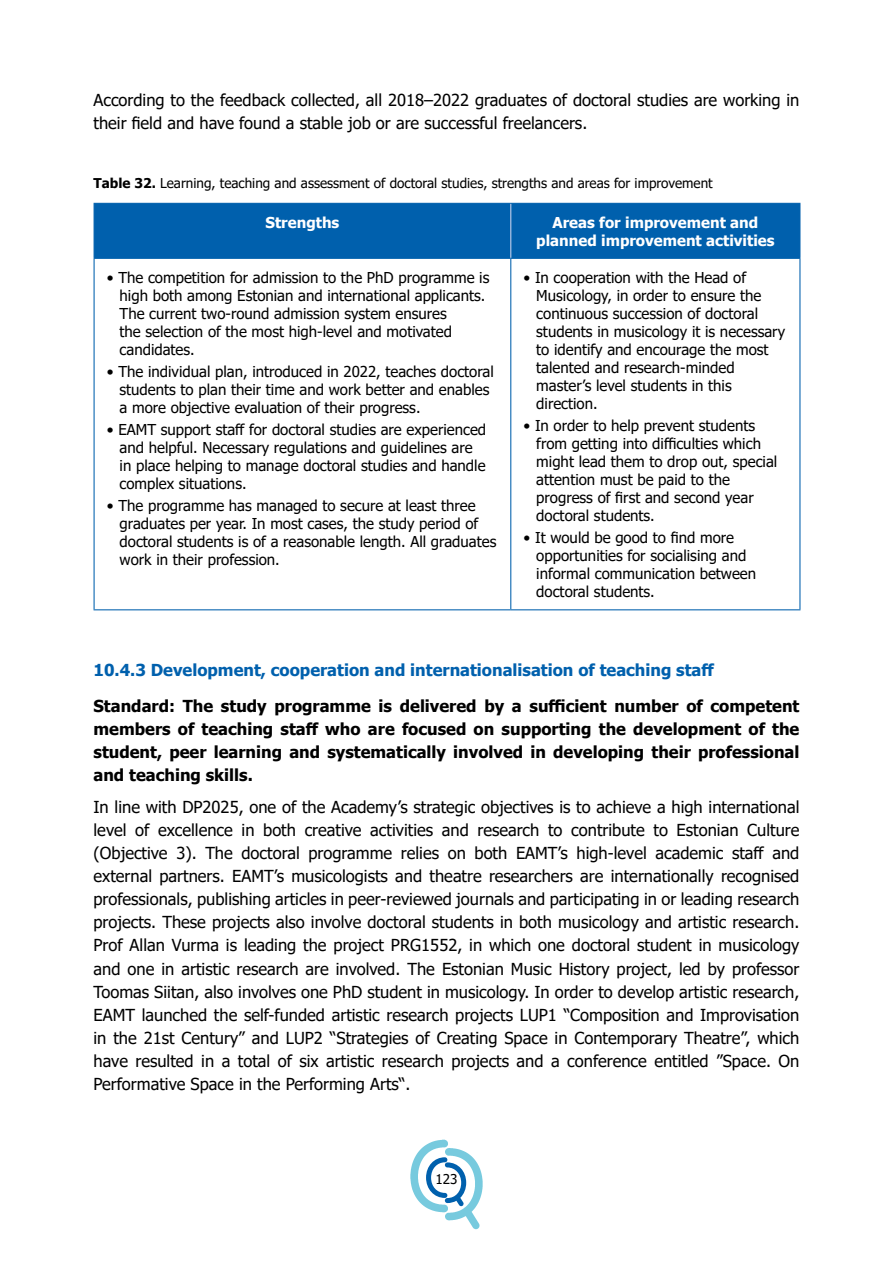
<style>
.page{position:relative;width:893px;height:1263px;background:#fff}
.page>*{position:absolute;margin:0;border:0;box-sizing:border-box;transform-origin:0 0}
.t1{font:16.5px/23.1px "Tahoma";color:#000}
.t2{font:700 16.5px/23.1px "Tahoma";color:#000;text-align:justify}
.t3{font:700 16.5px "Tahoma";color:#0060ad}
.t4{font:15px/18px "Tahoma";color:#000}
.t5{font:700 15px/18px "Tahoma";color:#fff;text-align:center}
.t6{font:13.5px "Tahoma";color:#000}
.s1{font-weight:700}
</style>
<div class="page">
<svg style="left:410px;top:1140px;width:73px;height:89px"></svg>
<div style="left:95px;top:204px;width:704px;height:54px;background:#0060ad"></div>
<hr style="left:94px;top:203px;width:417px;height:1px;background:#0060ad">
<hr style="left:94px;top:204px;width:1px;height:54px;background:#0060ad">
<hr style="left:511px;top:203px;width:289px;height:1px;background:#0060ad">
<hr style="left:799px;top:204px;width:1px;height:54px;background:#0060ad">
<hr style="left:94px;top:258px;width:417px;height:1px;background:#0060ad">
<hr style="left:94px;top:259px;width:1px;height:350px;background:#0060ad">
<hr style="left:511px;top:258px;width:289px;height:1px;background:#0060ad">
<hr style="left:510px;top:259px;width:1px;height:350px;background:#0060ad">
<hr style="left:799px;top:259px;width:1px;height:350px;background:#0060ad">
<hr style="left:94px;top:609px;width:417px;height:1px;background:#0060ad">
<hr style="left:511px;top:609px;width:289px;height:1px;background:#0060ad">
<hr style="left:510px;top:204px;width:1px;height:54px;background:#cad3ed">
<p class="t1" style="left:94px;top:90px;width:707px">According to the feedback collected, all 2018–2022 graduates of doctoral studies are working in their field and have found a stable job or are successful freelancers.</p>
<p class="t6" style="left:94px;top:174px;width:621px"><span class="s1">Table 32.</span> Learning, teaching and assessment of doctoral studies, strengths and areas for improvement</p>
<p class="t5" style="left:266px;top:214px;width:75px">Strengths</p>
<p class="t5" style="left:536px;top:214px;width:240px">Areas for improvement and planned improvement activities</p>
<p class="t4" style="left:120px;top:269px;width:371px;text-indent:-13px">• The competition for admission to the PhD programme is high both among Estonian and international applicants.<br>The current two-round admission system ensures<br>the selection of the most high-level and motivated candidates.</p>
<p class="t4" style="left:120px;top:363px;width:376px;text-indent:-13px">• The individual plan, introduced in 2022, teaches doctoral students to plan their time and work better and enables a more objective evaluation of their progress.</p>
<p class="t4" style="left:120px;top:421px;width:368px;text-indent:-13px">• EAMT support staff for doctoral studies are experienced and helpful. Necessary regulations and guidelines are in place helping to manage doctoral studies and handle complex situations.</p>
<p class="t4" style="left:120px;top:498px;width:378px;text-indent:-13px">• The programme has managed to secure at least three graduates per year. In most cases, the study period of doctoral students is of a reasonable length. All graduates work in their profession.</p>
<p class="t4" style="left:536px;top:269px;width:250px;text-indent:-13px">• In cooperation with the Head of<br>Musicology, in order to ensure the continuous succession of doctoral students in musicology it is necessary to identify and encourage the most talented and research-minded master’s level students in this direction.</p>
<p class="t4" style="left:536px;top:417px;width:243px;text-indent:-13px">• In order to help prevent students from getting into difficulties which might lead them to drop out, special attention must be paid to the progress of first and second year doctoral students.</p>
<p class="t4" style="left:536px;top:529px;width:221px;text-indent:-13px">• It would be good to find more opportunities for socialising and informal communication between doctoral students.</p>
<p class="t3" style="left:94px;top:658px;width:622px">10.4.3 Development, cooperation and internationalisation of teaching staff</p>
<p class="t2" style="left:94px;top:695px;width:707px">Standard: The study programme is delivered by a sufficient number of competent members of teaching staff who are focused on supporting the development of the student, peer learning and systematically involved in developing their professional and teaching skills.</p>
<p class="t1" style="left:94px;top:796px;width:707px;text-align:justify">In line with DP2025, one of the Academy’s strategic objectives is to achieve a high international level of excellence in both creative activities and research to contribute to Estonian Culture (Objective 3). The doctoral programme relies on both EAMT’s high-level academic staff and external partners. EAMT’s musicologists and theatre researchers are internationally recognised professionals, publishing articles in peer-reviewed journals and participating in or leading research projects. These projects also involve doctoral students in both musicology and artistic research.<br>Prof Allan Vurma is leading the project PRG1552, in which one doctoral student in musicology and one in artistic research are involved. The Estonian Music History project, led by professor Toomas Siitan, also involves one PhD student in musicology. In order to develop artistic research, EAMT launched the self-funded artistic research projects LUP1 “Composition and Improvisation in the 21st Century” and LUP2 “Strategies of Creating Space in Contemporary Theatre”, which have resulted in a total of six artistic research projects and a conference entitled ”Space. On Performative Space in the Performing Arts“.</p>
<p class="t6" style="left:435px;top:1170px;width:24px">123</p>
</div>
